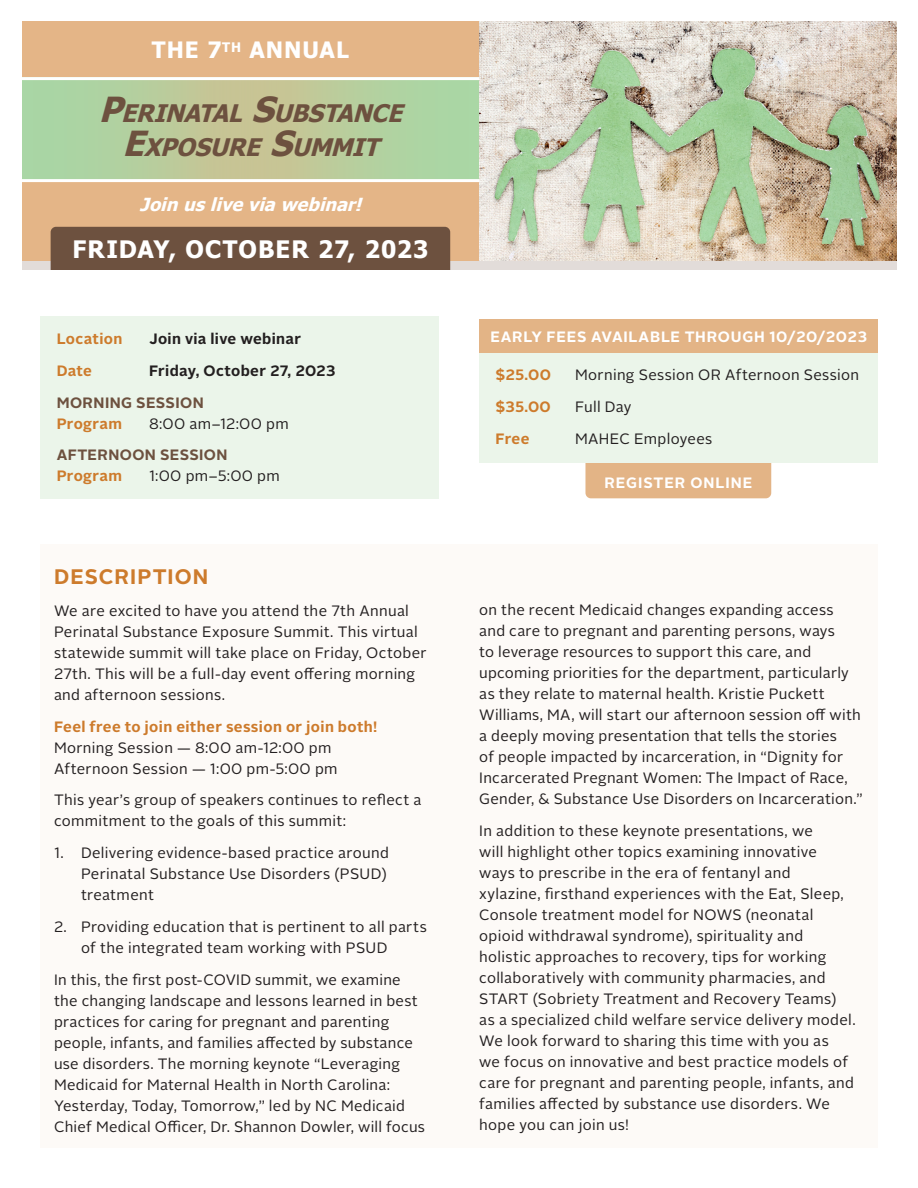
<style>
.page{position:relative;width:918px;height:1188px;background:#fff}
.page>*{position:absolute;margin:0;border:0;box-sizing:border-box;transform-origin:0 0}
.t1{font:italic 700 24.15px/34.5px "Tahoma";color:#6d513f;text-align:center}
.t2{font:700 24px "Tahoma";letter-spacing:.045em;color:#fff}
.t3{font:700 22.5px "Tahoma";letter-spacing:.045em;color:#fff}
.Heading{font:700 21px "Alright Sans";letter-spacing:.05em;color:#cd7b2c}
.t4{font:italic 700 18px "Tahoma";color:#fff}
.Paragraph{font:15px/21px "Alright Sans";letter-spacing:.02em;color:#231f20}
.t5{font:700 15px "Alright Sans";letter-spacing:.05em;color:#fff}
.Paragraph-2{font:700 15px/21px "Alright Sans";letter-spacing:.025em;color:#6d513f}
.Paragraph-3{font:700 15px "Alright Sans";letter-spacing:.025em;color:#231f20}
.Paragraph-4{font:700 15px "Alright Sans";letter-spacing:.02em;color:#cd7b2c}
.s1{font-size:34.5px}
.s2{color:#cd7b2c}
.s3{font-weight:700;color:#cd7b2c}
</style>
<div class="page">
<div style="left:585px;top:463px;width:186px;height:35px;background:#e3b486"></div>
<div style="left:479px;top:352px;width:399px;height:111px;background:#ebf5ea"></div>
<div style="left:480px;top:319px;width:398px;height:34px;background:#e3b486"></div>
<div style="left:40px;top:544px;width:838px;height:604px;background:#fdfaf7"></div>
<div style="left:22px;top:22px;width:874px;height:248px;background:#e4b587"></div>
<img style="left:479px;top:22px;width:417px;height:240px">
<div style="left:22px;top:262px;width:874px;height:8px;background:#e2dcd9"></div>
<div style="left:51px;top:227px;width:399px;height:43px;background:#6d513f"></div>
<svg style="left:22px;top:80px;width:187px;height:99px;background:#b2cf9f"></svg>
<div style="left:209px;top:77px;width:270px;height:105px;background:linear-gradient(to right,#cdc192,#a6d9a6)"></div>
<hr style="left:22px;top:77px;width:457px;height:3px;background:#fff">
<hr style="left:22px;top:179px;width:457px;height:3px;background:#fff">
<div style="left:40px;top:316px;width:399px;height:182px;background:#ebf5ea"></div>
<p class="t3" style="left:152px;top:34px;width:198px">THE 7<sup>TH</sup> ANNUAL</p>
<p class="t1" style="left:99px;top:96px;width:314px"><span class="s1">P</span>ERINATAL<span class="s1">S</span>UBSTANCE<br><span class="s1">E</span>XPOSURE<span class="s1">S</span>UMMIT</p>
<p class="t4" style="left:140px;top:191px;width:230px">Joinusliveviawebinar!</p>
<p class="t2" style="left:73px;top:232px;width:357px">FRIDAY, OCTOBER 27, 2023</p>
<p class="Paragraph-3" style="left:149px;top:328px;width:154px">Join via live webinar</p>
<p class="Paragraph-3" style="left:149px;top:360px;width:188px">Friday, October 27, 2023</p>
<p class="Paragraph" style="left:149px;top:413px;width:141px">8:00 am–12:00 pm</p>
<p class="Paragraph" style="left:149px;top:466px;width:132px">1:00 pm–5:00 pm</p>
<p class="Paragraph-4" style="left:57px;top:328px;width:67px">Location</p>
<p class="Paragraph-4" style="left:57px;top:360px;width:37px">Date</p>
<p class="Paragraph-2" style="left:57px;top:392px;width:149px">MORNING SESSION<br><span class="s2">Program</span></p>
<p class="Paragraph-2" style="left:57px;top:445px;width:172px">AFTERNOON SESSION<br><span class="s2">Program</span></p>
<p class="Heading" style="left:54px;top:562px;width:156px">DESCRIPTION</p>
<p class="Paragraph" style="left:54px;top:600px;width:374px">We are excited to have you attend the 7th Annual Perinatal Substance Exposure Summit. This virtual statewide summit will take place on Friday, October 27th. This will be a full-day event offering morning and afternoon sessions.</p>
<p class="Paragraph" style="left:54px;top:716px;width:325px"><span class="s3">Feel free to join either session or join both!<br></span>Morning Session — 8:00 am-12:00 pm<br>Afternoon Session — 1:00 pm-5:00 pm</p>
<p class="Paragraph" style="left:54px;top:790px;width:369px">This year’s group of speakers continues to reflect a commitment to the goals of this summit:</p>
<p class="Paragraph" style="left:81px;top:843px;width:309px;text-indent:-27px">1. Delivering evidence-based practice around<br>Perinatal Substance Use Disorders (PSUD) treatment</p>
<p class="Paragraph" style="left:81px;top:917px;width:347px;text-indent:-27px">2. Providing education that is pertinent to all parts of the integrated team working with PSUD</p>
<p class="Paragraph" style="left:54px;top:969px;width:373px">In this, the first post-COVID summit, we examine the changing landscape and lessons learned in best practices for caring for pregnant and parenting people, infants, and families affected by substance use disorders. The morning keynote “Leveraging Medicaid for Maternal Health in North Carolina:<br>Yesterday, Today, Tomorrow,” led by NC Medicaid Chief Medical Officer, Dr. Shannon Dowler, will focus</p>
<p class="t5" style="left:490px;top:326px;width:378px">EARLY FEES AVAILABLE THROUGH 10/20/2023</p>
<p class="Paragraph-4" style="left:495px;top:364px;width:57px">$25.00</p>
<p class="Paragraph-4" style="left:495px;top:396px;width:57px">$35.00</p>
<p class="Paragraph-4" style="left:495px;top:428px;width:35px">Free</p>
<p class="Paragraph" style="left:575px;top:365px;width:286px">Morning Session OR Afternoon Session</p>
<p class="Paragraph" style="left:575px;top:397px;width:58px">Full Day</p>
<p class="Paragraph" style="left:575px;top:428px;width:139px">MAHEC Employees</p>
<p class="t5" style="left:604px;top:472px;width:149px">REGISTER ONLINE</p>
<p class="Paragraph" style="left:479px;top:600px;width:385px">on the recent Medicaid changes expanding access and care to pregnant and parenting persons, ways<br>to leverage resources to support this care, and upcoming priorities for the department, particularly as they relate to maternal health. Kristie Puckett Williams, MA, will start our afternoon session off with a deeply moving presentation that tells the stories<br>of people impacted by incarceration, in “Dignity for Incarcerated Pregnant Women: The Impact of Race, Gender, &amp; Substance Use Disorders on Incarceration.”</p>
<p class="Paragraph" style="left:479px;top:821px;width:378px">In addition to these keynote presentations, we<br>will highlight other topics examining innovative ways to prescribe in the era of fentanyl and xylazine, firsthand experiences with the Eat, Sleep, Console treatment model for NOWS (neonatal opioid withdrawal syndrome), spirituality and holistic approaches to recovery, tips for working collaboratively with community pharmacies, and START (Sobriety Treatment and Recovery Teams) as a specialized child welfare service delivery model.<br>We look forward to sharing this time with you as<br>we focus on innovative and best practice models of care for pregnant and parenting people, infants, and families affected by substance use disorders. We hope you can join us!</p>
</div>
